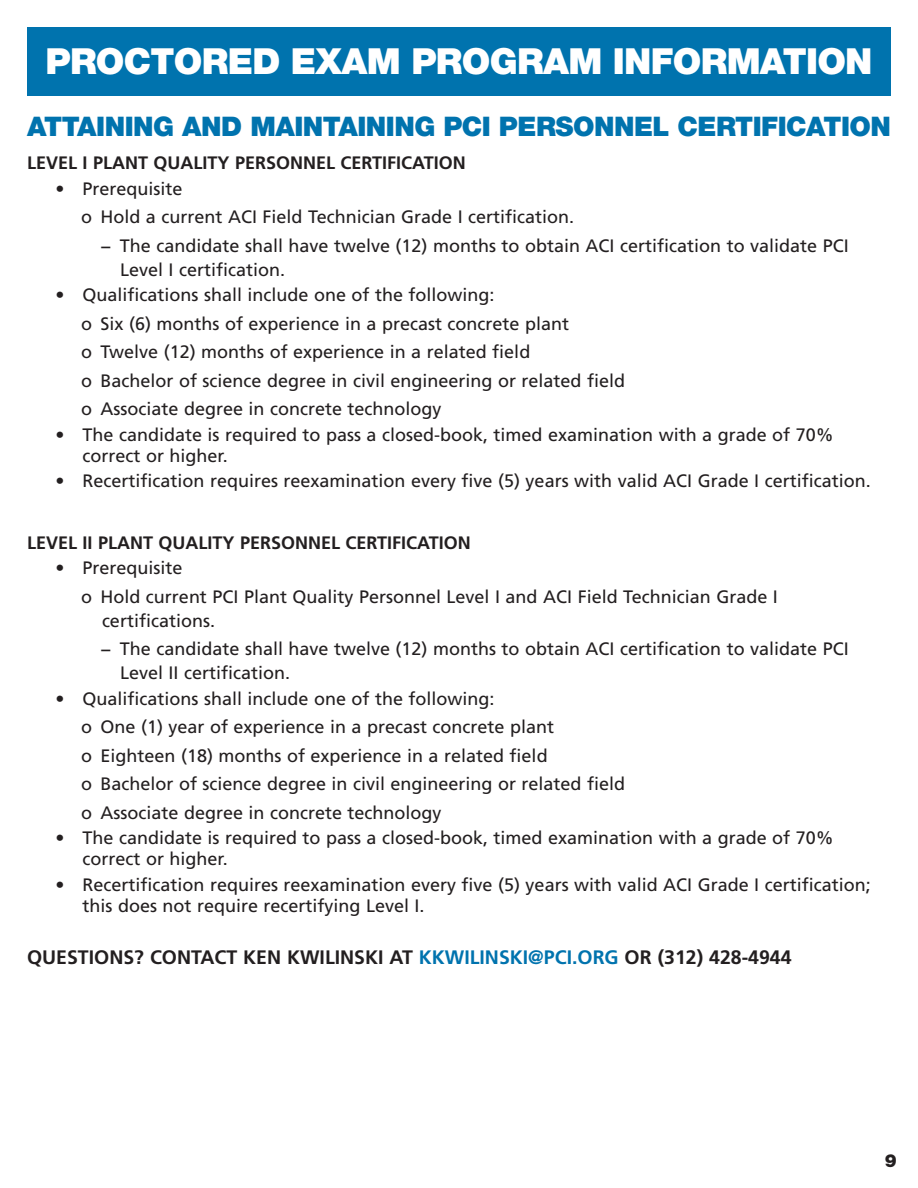
<style>
.page{position:relative;width:918px;height:1188px;background:#fff}
.page>*{position:absolute;margin:0;border:0;box-sizing:border-box;transform-origin:0 0}
.t1{font:900 36px "Helvetica Neue LT Std";letter-spacing:-.02em;color:#fff}
.TOC_SubHd{font:900 27px "Helvetica Neue LT Std";letter-spacing:-.02em;color:#0073ae}
.Body_All_Cap{font:700 19.5px "Frutiger LT Std";color:#231f20}
.BT_Bullet_2nd_indent{font:18px/24px "Frutiger LT Std";color:#231f20}
.BT_Bullet{font:18px/21px "Frutiger LT Std";color:#231f20}
.Body_All_Cap-2{font:700 18px "Frutiger LT Std";color:#231f20}
.t2{font:900 18px "Helvetica Neue LT Std";color:#231f20}
.s1{color:#0073ae}
</style>
<div class="page">
<div style="left:27px;top:27px;width:864px;height:68px;background:#0073ae"></div>
<h1 class="t1" style="left:45px;top:40px;width:829px">PROCTORED EXAM PROGRAM INFORMATION</h1>
<p class="TOC_SubHd" style="left:27px;top:111px;width:866px">ATTAINING AND MAINTAINING PCI PERSONNEL CERTIFICATION</p>
<p class="Body_All_Cap-2" style="left:27px;top:152px;width:440px">LEVEL I PLANT QUALITY PERSONNEL CERTIFICATION</p>
<p class="BT_Bullet" style="left:56px;top:178px;width:129px">• Prerequisite</p>
<p class="BT_Bullet_2nd_indent" style="left:81px;top:205px;width:495px">o Hold a current ACI Field Technician Grade I certification.</p>
<p class="BT_Bullet_2nd_indent" style="left:120px;top:234px;width:730px;text-indent:-20px">− The candidate shall have twelve (12) months to obtain ACI certification to validate PCI<br>Level I certification.</p>
<p class="BT_Bullet" style="left:56px;top:285px;width:441px">• Qualifications shall include one of the following:</p>
<p class="BT_Bullet_2nd_indent" style="left:81px;top:312px;width:490px">o Six (6) months of experience in a precast concrete plant</p>
<p class="BT_Bullet_2nd_indent" style="left:81px;top:340px;width:451px">o Twelve (12) months of experience in a related field</p>
<p class="BT_Bullet_2nd_indent" style="left:81px;top:369px;width:546px">o Bachelor of science degree in civil engineering or related field</p>
<p class="BT_Bullet_2nd_indent" style="left:81px;top:397px;width:362px">o Associate degree in concrete technology</p>
<p class="BT_Bullet" style="left:82px;top:424px;width:753px;text-indent:-27px">• The candidate is required to pass a closed-book, timed examination with a grade of 70% correct or higher.</p>
<p class="BT_Bullet" style="left:56px;top:471px;width:817px">• Recertification requires reexamination every five (5) years with valid ACI Grade I certification.</p>
<p class="Body_All_Cap-2" style="left:27px;top:532px;width:445px">LEVEL II PLANT QUALITY PERSONNEL CERTIFICATION</p>
<p class="BT_Bullet" style="left:56px;top:558px;width:129px">• Prerequisite</p>
<p class="BT_Bullet_2nd_indent" style="left:102px;top:585px;width:677px;text-indent:-21px">o Hold current PCI Plant Quality Personnel Level I and ACI Field Technician Grade I certifications.</p>
<p class="BT_Bullet_2nd_indent" style="left:120px;top:637px;width:730px;text-indent:-20px">− The candidate shall have twelve (12) months to obtain ACI certification to validate PCI<br>Level II certification.</p>
<p class="BT_Bullet" style="left:56px;top:688px;width:441px">• Qualifications shall include one of the following:</p>
<p class="BT_Bullet_2nd_indent" style="left:81px;top:715px;width:475px">o One (1) year of experience in a precast concrete plant</p>
<p class="BT_Bullet_2nd_indent" style="left:81px;top:744px;width:468px">o Eighteen (18) months of experience in a related field</p>
<p class="BT_Bullet_2nd_indent" style="left:81px;top:772px;width:546px">o Bachelor of science degree in civil engineering or related field</p>
<p class="BT_Bullet_2nd_indent" style="left:81px;top:801px;width:362px">o Associate degree in concrete technology</p>
<p class="BT_Bullet" style="left:82px;top:828px;width:753px;text-indent:-27px">• The candidate is required to pass a closed-book, timed examination with a grade of 70% correct or higher.</p>
<p class="BT_Bullet" style="left:82px;top:874px;width:790px;text-indent:-27px">• Recertification requires reexamination every five (5) years with valid ACI Grade I certification; this does not require recertifying Level I.</p>
<p class="Body_All_Cap" style="left:27px;top:946px;width:766px">QUESTIONS? CONTACT KEN KWILINSKI AT <span class="s1">KKWILINSKI@PCI.ORG</span> OR (312) 428-4944</p>
<p class="t2" style="left:885px;top:1150px;width:14px">9</p>
</div>
